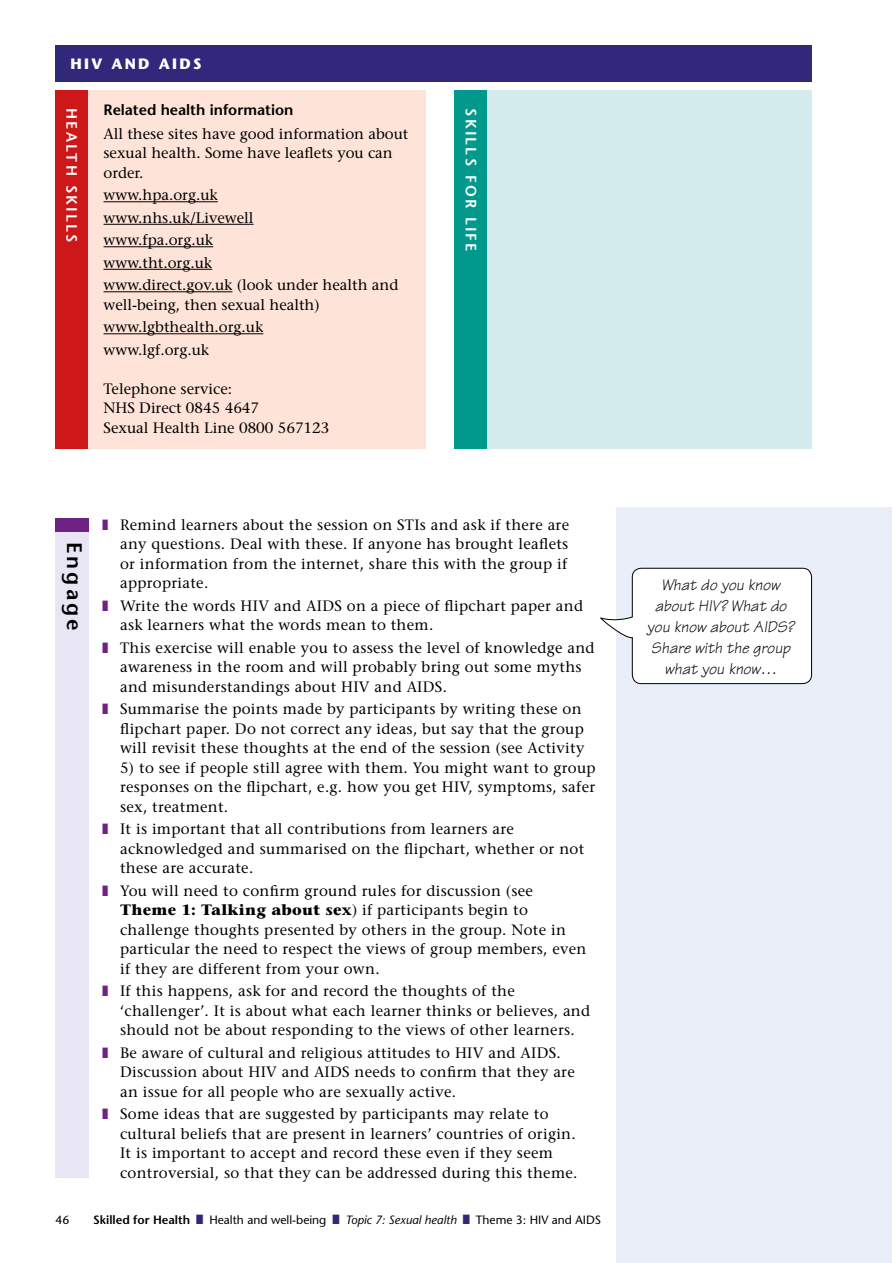
<style>
.page{position:relative;width:893px;height:1263px;background:#fff}
.page>*{position:absolute;margin:0;border:0;box-sizing:border-box;transform-origin:0 0}
.t1{font:600 21px "Stone Sans Std";color:#000}
.t2{font:italic 16.5px/21px "Tekton";color:#000;text-align:center}
.t3{font:15px/19.5px "Stone Serif";letter-spacing:.02em;color:#000}
.t4{font:15px/22.5px "Stone Serif";color:#000}
.t5{font:600 15px "Stone Sans Std";letter-spacing:.15em;color:#fff}
.t6{font:600 15px "Stone Sans Std";color:#000}
.t7{font:700 15px "Stone Sans Std";letter-spacing:.15em;color:#fff}
.t8{font:500 12px "Stone Sans Std";color:#000}
.s1{color:#702283}
.s2{font-weight:700}
.s3{font-weight:600}
.s4{color:#31287b}
.s5{font-style:italic}
</style>
<div class="page">
<div style="left:56px;top:518px;width:33px;height:14px;background:#702283"></div>
<div style="left:56px;top:532px;width:33px;height:646px;background:#e8e5f4"></div>
<div style="left:616px;top:508px;width:276px;height:755px;background:#e9eef9"></div>
<div style="left:56px;top:90px;width:33px;height:359px;background:#cd1719"></div>
<div style="left:455px;top:90px;width:33px;height:359px;background:#00998b"></div>
<div style="left:89px;top:90px;width:337px;height:359px;background:#fde3d8"></div>
<hr style="left:104px;top:201px;width:114px;height:1px;background:#000">
<hr style="left:104px;top:224px;width:150px;height:1px;background:#000">
<hr style="left:104px;top:246px;width:109px;height:1px;background:#000">
<hr style="left:104px;top:269px;width:108px;height:1px;background:#000">
<hr style="left:104px;top:291px;width:128px;height:1px;background:#000">
<hr style="left:104px;top:333px;width:159px;height:1px;background:#000">
<div style="left:56px;top:45px;width:756px;height:36px;background:#31287b"></div>
<div style="left:488px;top:90px;width:324px;height:359px;background:#d5ecef"></div>
<svg style="left:600px;top:567px;width:212px;height:117px;background:#f7f8f8"></svg>
<p class="t7" style="left:71px;top:54px;width:132px">HIV AND AIDS</p>
<p class="t6" style="left:104px;top:101px;width:191px">Related health information</p>
<p class="t4" style="left:104px;top:124px;width:306px;line-height:19.5px">All these sites have good information about sexual health. Some have leaflets you can order.</p>
<p class="t4" style="left:104px;top:184px;width:296px">www.hpa.org.uk<br>www.nhs.uk/Livewell<br>www.fpa.org.uk<br>www.tht.org.uk<br>www.direct.gov.uk (look under health and</p>
<p class="t4" style="left:104px;top:293px;width:218px">well-being, then sexual health) www.lgbthealth.org.uk www.lgf.org.uk</p>
<p class="t4" style="left:104px;top:379px;width:227px;line-height:19.5px">Telephone service:<br>NHS Direct 0845 4647<br>Sexual Health Line 0800 567123</p>
<p class="t5" style="left:81px;top:108px;width:134px;rotate:90deg">Health skills</p>
<p class="t5" style="left:480px;top:108px;width:145px;rotate:90deg">Skills for Life</p>
<h1 class="t1" style="left:87px;top:542px;width:91px;rotate:90deg">Engage</h1>
<p class="t3" style="left:120px;top:515px;width:451px;text-indent:-18px"><span class="s1">❚</span> Remind learners about the session on STIs and ask if there are any questions. Deal with these. If anyone has brought leaflets or information from the internet, share this with the group if appropriate.</p>
<p class="t3" style="left:120px;top:596px;width:465px;text-indent:-18px"><span class="s1">❚</span> Write the words HIV and AIDS on a piece of flipchart paper and ask learners what the words mean to them.</p>
<p class="t3" style="left:120px;top:638px;width:476px;text-indent:-18px"><span class="s1">❚</span> This exercise will enable you to assess the level of knowledge and awareness in the room and will probably bring out some myths and misunderstandings about HIV and AIDS.</p>
<p class="t3" style="left:120px;top:699px;width:466px;text-indent:-18px"><span class="s1">❚</span> Summarise the points made by participants by writing these on flipchart paper. Do not correct any ideas, but say that the group will revisit these thoughts at the end of the session (see Activity</p>
<p class="t3" style="left:120px;top:758px;width:477px;text-align:justify">5) to see if people still agree with them. You might want to group responses on the flipchart, e.g. how you get HIV, symptoms, safer sex, treatment.</p>
<p class="t3" style="left:120px;top:819px;width:466px;text-indent:-18px"><span class="s1">❚</span> It is important that all contributions from learners are acknowledged and summarised on the flipchart, whether or not these are accurate.</p>
<p class="t3" style="left:120px;top:881px;width:468px;text-indent:-18px"><span class="s1">❚</span> You will need to confirm ground rules for discussion (see <span class="s2">Theme 1: Talking about sex</span>) if participants begin to challenge thoughts presented by others in the group. Note in particular the need to respect the views of group members, even if they are different from your own.</p>
<p class="t3" style="left:120px;top:981px;width:472px;text-indent:-18px"><span class="s1">❚</span> If this happens, ask for and record the thoughts of the ‘challenger’. It is about what each learner thinks or believes, and should not be about responding to the views of other learners.</p>
<p class="t3" style="left:120px;top:1043px;width:456px;text-indent:-18px"><span class="s1">❚</span> Be aware of cultural and religious attitudes to HIV and AIDS.<br>Discussion about HIV and AIDS needs to confirm that they are an issue for all people who are sexually active.</p>
<p class="t3" style="left:120px;top:1104px;width:459px;text-indent:-18px"><span class="s1">❚</span> Some ideas that are suggested by participants may relate to cultural beliefs that are present in learners’ countries of origin.<br>It is important to accept and record these even if they seem controversial, so that they can be addressed during this theme.</p>
<p class="t8" style="left:56px;top:1212px;width:15px">46</p>
<p class="t8" style="left:93px;top:1212px;width:509px"><span class="s3">Skilled for Health</span> <span class="s4">■</span> Health and well-being <span class="s4">■</span> <span class="s5">Topic 7: Sexual health</span> <span class="s4">■</span> Theme 3: HIV and AIDS</p>
<p class="t2" style="left:647px;top:574px;width:149px">What do you know about HIV? What do you know about AIDS?<br>Share with the group what you know…</p>
</div>
